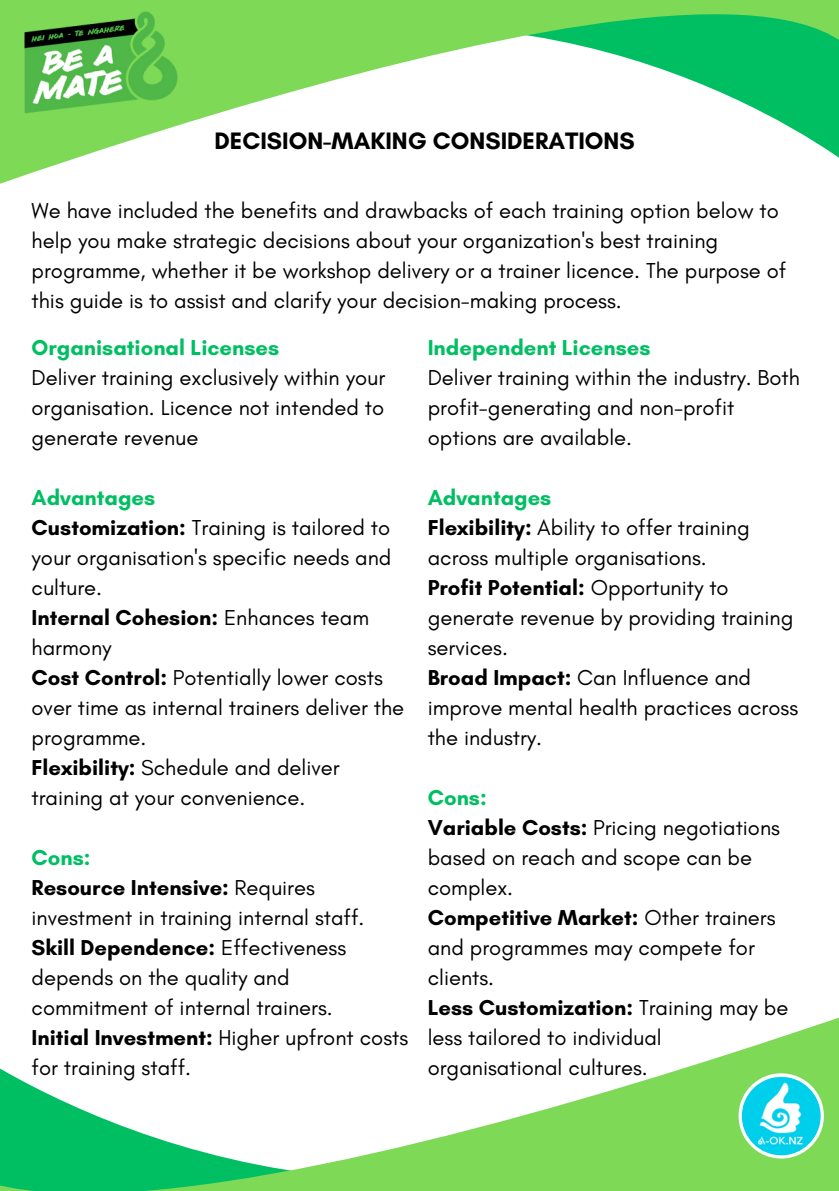
<style>
.page{position:relative;width:839px;height:1191px;background:#fff}
.page>*{position:absolute;margin:0;border:0;box-sizing:border-box;transform-origin:0 0}
.t1{font:700 24.2px "Glacial Indifference";color:#000}
.t2{font:22px/30px "Glacial Indifference";color:#000}
.t3{font:700 22px "Glacial Indifference";color:#00bf63}
.s1{font-weight:700}
</style>
<div class="page">
<svg style="left:0;top:1018px;width:838px;height:173px"></svg>
<svg style="left:0;top:0;width:838px;height:184px"></svg>
<svg style="left:738px;top:1073px;width:85px;height:86px"></svg>
<svg style="left:739px;top:1074px;width:83px;height:83px"></svg>
<img style="left:741px;top:1077px;width:79px;height:78px;border-radius:50%">
<img style="left:10px;top:0;width:183px;height:129px">
<p class="t1" style="left:214px;top:126px;width:422px">DECISION-MAKING CONSIDERATIONS</p>
<h1 class="t2" style="left:32px;top:196px;width:756px">We have included the benefits and drawbacks of each training option below to help you make strategic decisions about your organization's best training programme, whether it be workshop delivery or a trainer licence. The purpose of this guide is to assist and clarify your decision-making process.</h1>
<p class="t3" style="left:32px;top:334px;width:249px">Organisational Licenses</p>
<p class="t2" style="left:32px;top:362px;width:355px;text-align:justify">Deliver training exclusively within your organisation. Licence not intended to generate revenue</p>
<p class="t3" style="left:32px;top:484px;width:125px">Advantages</p>
<p class="t2" style="left:32px;top:512px;width:361px;text-align:justify"><span class="s1">Customization:</span> Training is tailored to your organisation's specific needs and culture.</p>
<p class="t2" style="left:32px;top:602px;width:339px"><span class="s1">Internal Cohesion:</span> Enhances team harmony</p>
<p class="t2" style="left:32px;top:662px;width:374px"><span class="s1">Cost Control:</span> Potentially lower costs over time as internal trainers deliver the programme.</p>
<p class="t2" style="left:32px;top:752px;width:309px"><span class="s1">Flexibility:</span> Schedule and deliver training at your convenience.</p>
<p class="t3" style="left:32px;top:844px;width:60px">Cons:</p>
<p class="t2" style="left:32px;top:872px;width:334px"><span class="s1">Resource Intensive:</span> Requires investment in training internal staff.</p>
<p class="t2" style="left:32px;top:932px;width:316px"><span class="s1">Skill Dependence:</span> Effectiveness depends on the quality and commitment of internal trainers.</p>
<p class="t2" style="left:32px;top:1022px;width:378px"><span class="s1">Initial Investment:</span> Higher upfront costs for training staff.</p>
<p class="t3" style="left:427px;top:334px;width:224px">Independent Licenses</p>
<p class="t2" style="left:427px;top:362px;width:374px">Deliver training within the industry. Both profit-generating and non-profit options are available.</p>
<p class="t3" style="left:427px;top:484px;width:125px">Advantages</p>
<p class="t2" style="left:427px;top:512px;width:323px"><span class="s1">Flexibility:</span> Ability to offer training across multiple organisations.</p>
<p class="t2" style="left:427px;top:572px;width:367px"><span class="s1">Profit Potential:</span> Opportunity to generate revenue by providing training services.</p>
<p class="t2" style="left:427px;top:662px;width:372px"><span class="s1">Broad Impact:</span> Can Influence and improve mental health practices across the industry.</p>
<p class="t3" style="left:427px;top:784px;width:60px">Cons:</p>
<p class="t2" style="left:427px;top:812px;width:354px"><span class="s1">Variable Costs:</span> Pricing negotiations based on reach and scope can be complex.</p>
<p class="t2" style="left:427px;top:902px;width:349px"><span class="s1">Competitive Market:</span> Other trainers and programmes may compete for clients.</p>
<p class="t2" style="left:427px;top:992px;width:362px"><span class="s1">Less Customization:</span> Training may be less tailored to individual</p>
<p class="t2" style="left:427px;top:1052px;width:221px">organisational cultures.</p>
</div>
